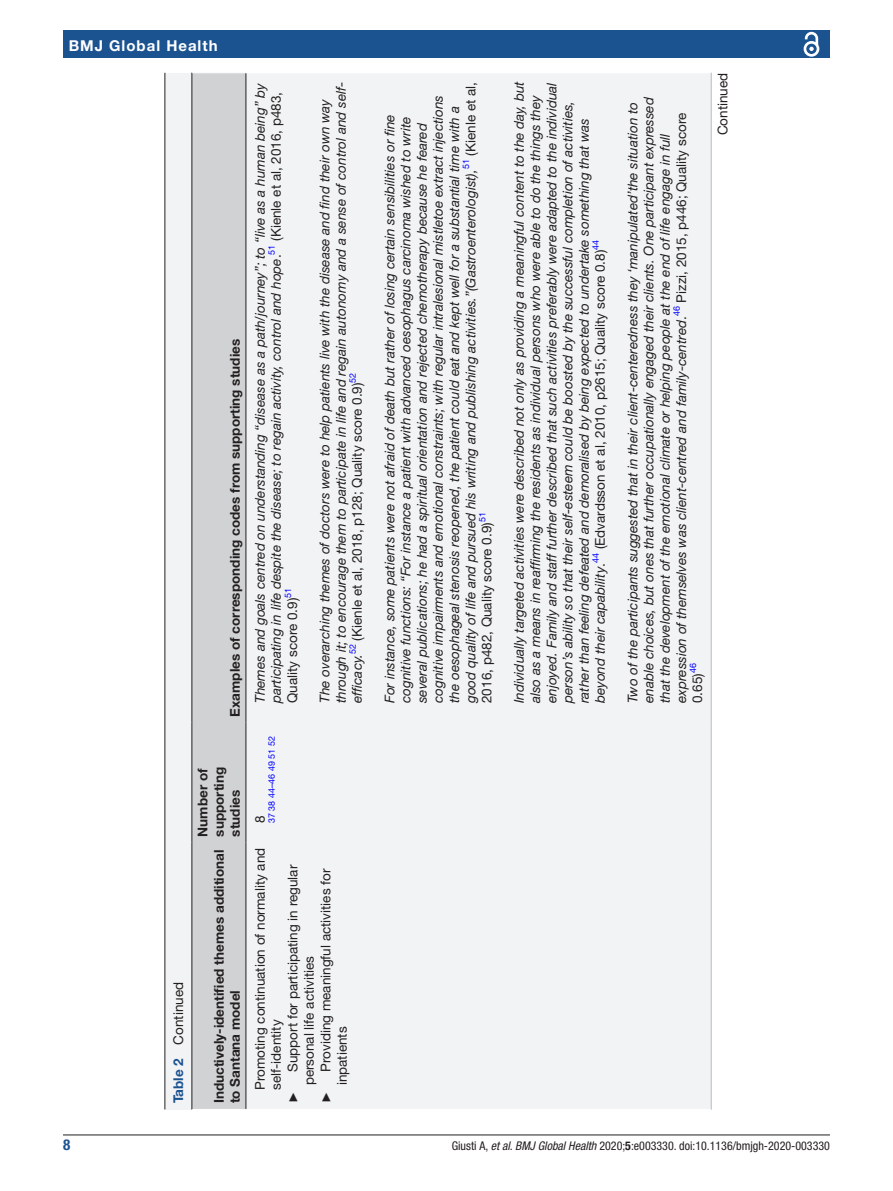
<style>
.page{position:relative;width:893px;height:1191px;background:#fff}
.page>*{position:absolute;margin:0;border:0;box-sizing:border-box;transform-origin:0 0}
.t1{font:700 15px "Helvetica Neue LT Std";letter-spacing:.065em;color:#fff}
.t2{font:700 condensed 15px "Helvetica Neue LT Std";color:#1b5391}
.t3{font:italic 13.5px/16.2px "Helvetica Neue LT Std";letter-spacing:-.005em;color:#231f20}
.t4{font:13.5px/16.5px "Helvetica Neue LT Std";color:#231f20}
.t5{font:700 13.5px/16.2px "Helvetica Neue LT Std";color:#231f20}
.t6{font:condensed 12px "Helvetica Neue LT Std";color:#231f20}
.t7{font:12px "Arial";color:#231f20}
.t8{font:9px "Helvetica Neue LT Std";color:#00f}
.s1{font-weight:700;color:#1b5391}
.s2{font-style:normal}
.s3{font-style:italic}
.s4{font-weight:700}
</style>
<div class="page">
<hr style="left:63px;top:1134px;width:767px;height:1px;background:#231f20">
<div style="left:63px;top:31px;width:767px;height:27px;background:#1b5391"></div>
<svg style="left:803px;top:31px;width:17px;height:26px"></svg>
<div style="left:183px;top:73px;width:528px;height:1036px;background:#f2f3f4"></div>
<div style="left:192px;top:73px;width:54px;height:1036px;background:#d1d2d4"></div>
<hr style="left:191px;top:842px;width:1px;height:267px;background:#231f20">
<hr style="left:246px;top:842px;width:1px;height:267px;background:#231f20">
<hr style="left:191px;top:722px;width:1px;height:120px;background:#231f20">
<hr style="left:246px;top:722px;width:1px;height:120px;background:#231f20">
<hr style="left:191px;top:73px;width:1px;height:649px;background:#231f20">
<hr style="left:246px;top:73px;width:1px;height:649px;background:#231f20">
<hr style="left:711px;top:842px;width:1px;height:267px;background:#bcbdc0">
<hr style="left:711px;top:722px;width:1px;height:120px;background:#bcbdc0">
<hr style="left:711px;top:73px;width:1px;height:649px;background:#bcbdc0">
<div style="left:165px;top:73px;width:18px;height:1036px;background:#f2f3f4"></div>
<hr style="left:164px;top:73px;width:1px;height:1036px;background:#231f20">
<p class="t1" style="left:69px;top:36px;width:150px">BMJ Global Health</p>
<p class="t5" style="left:227px;top:716px;width:379px;rotate:-90deg">Examples of corresponding codes from supporting studies</p>
<p class="t4" style="left:170px;top:1103px;width:123px;rotate:-90deg"><span class="s1">Table 2</span> Continued</p>
<p class="t5" style="left:194px;top:836px;width:71px;rotate:-90deg">Number of supporting studies</p>
<p class="t5" style="left:211px;top:1103px;width:255px;rotate:-90deg">Inductively-identified themes additional to Santana model</p>
<p class="t3" style="left:252px;top:703px;width:621px;rotate:-90deg">Themes and goals centred on understanding “disease as a path/journey”; to “live as a human being” by participating in life despite the disease; to regain activity, control and hope<span class="s2">.</span><sup>51</sup> <span class="s2">(Kienle et al, 2016, p483,<br>Quality score 0.9)</span></p>
<p class="t8" style="left:282px;top:598px;width:11px;rotate:-90deg">51</p>
<p class="t8" style="left:266px;top:823px;width:88px;rotate:-90deg">37 38 44–46 49 51 52</p>
<p class="t4" style="left:252px;top:823px;width:9px;rotate:-90deg">8</p>
<p class="t3" style="left:316px;top:703px;width:622px;rotate:-90deg">The overarching themes of doctors were to help patients live with the disease and find their own way through it; to encourage them to participate in life and regain autonomy and a sense of control and self&shy;efficacy.<sup>52</sup> <span class="s2">(Kienle et al, 2018, p128; Quality score 0.9)</span><sup>52</sup></p>
<p class="t3" style="left:381px;top:703px;width:622px;rotate:-90deg">For instance, some patients were not afraid of death but rather of losing certain sensibilities or fine cognitive functions: “For instance a patient with advanced oesophagus carcinoma wished to write several publications; he had a spiritual orientation and rejected chemotherapy because he feared cognitive impairments and emotional constraints; with regular intralesional mistletoe extract injections the oesophageal stenosis reopened, the patient could eat and kept well for a substantial time with a good quality of life and pursued his writing and publishing activities.”(Gastroenterologist),<sup>51</sup> <span class="s2">(Kienle et al, 2016, p482, Quality score 0.9)</span><sup>51</sup></p>
<p class="t3" style="left:511px;top:703px;width:623px;rotate:-90deg">Individually targeted activities were described not only as providing a meaningful content to the day, but also as a means in reaffirming the residents as individual persons who were able to do the things they enjoyed. Family and staff further described that such activities preferably were adapted to the individual person’s ability so that their self-esteem could be boosted by the successful completion of activities, rather than feeling defeated and demoralised by being expected to undertake something that was beyond their capability<span class="s2">.</span><sup>44</sup> <span class="s2">(Edvardsson et al, 2010, p2615; Quality score 0.8)</span><sup>44</sup></p>
<p class="t4" style="left:252px;top:1090px;width:244px;rotate:-90deg">Promoting continuation of normality and self-identity</p>
<p class="t4" style="left:284px;top:1085px;width:222px;text-indent:14px;rotate:-90deg">Support for participating in regular personal life activities</p>
<p class="t4" style="left:317px;top:1085px;width:218px;text-indent:14px;rotate:-90deg">Providing meaningful activities for inpatients</p>
<p class="t7" style="left:285px;top:1103px;width:13px;rotate:-90deg">►</p>
<p class="t7" style="left:318px;top:1103px;width:13px;rotate:-90deg">►</p>
<p class="t3" style="left:624px;top:703px;width:607px;rotate:-90deg">Two of the participants suggested that in their client-centeredness they ‘manipulated’the situation to enable choices, but ones that further occupationally engaged their clients. One participant expressed that the development of the emotional climate or helping people at the end of life engage in full expression of themselves was client-centred and family-centred<span class="s2">.</span></p>
<p class="t4" style="left:673px;top:303px;width:191px;rotate:-90deg">Pizzi, 2015, p446; Quality score</p>
<p class="t8" style="left:671px;top:316px;width:11px;rotate:-90deg">46</p>
<p class="t4" style="left:689px;top:703px;width:41px;rotate:-90deg">0.65)<sup>46</sup></p>
<p class="t4" style="left:714px;top:135px;width:64px;rotate:-90deg">Continued</p>
<p class="t2" style="left:63px;top:1135px;width:9px">8</p>
<p class="t6" style="left:452px;top:1138px;width:380px">Giusti A, <span class="s3">et al</span>. <span class="s3">BMJ Global Health</span> 2020;<span class="s4">5</span>:e003330. doi:10.1136/bmjgh-2020-003330</p>
</div>
